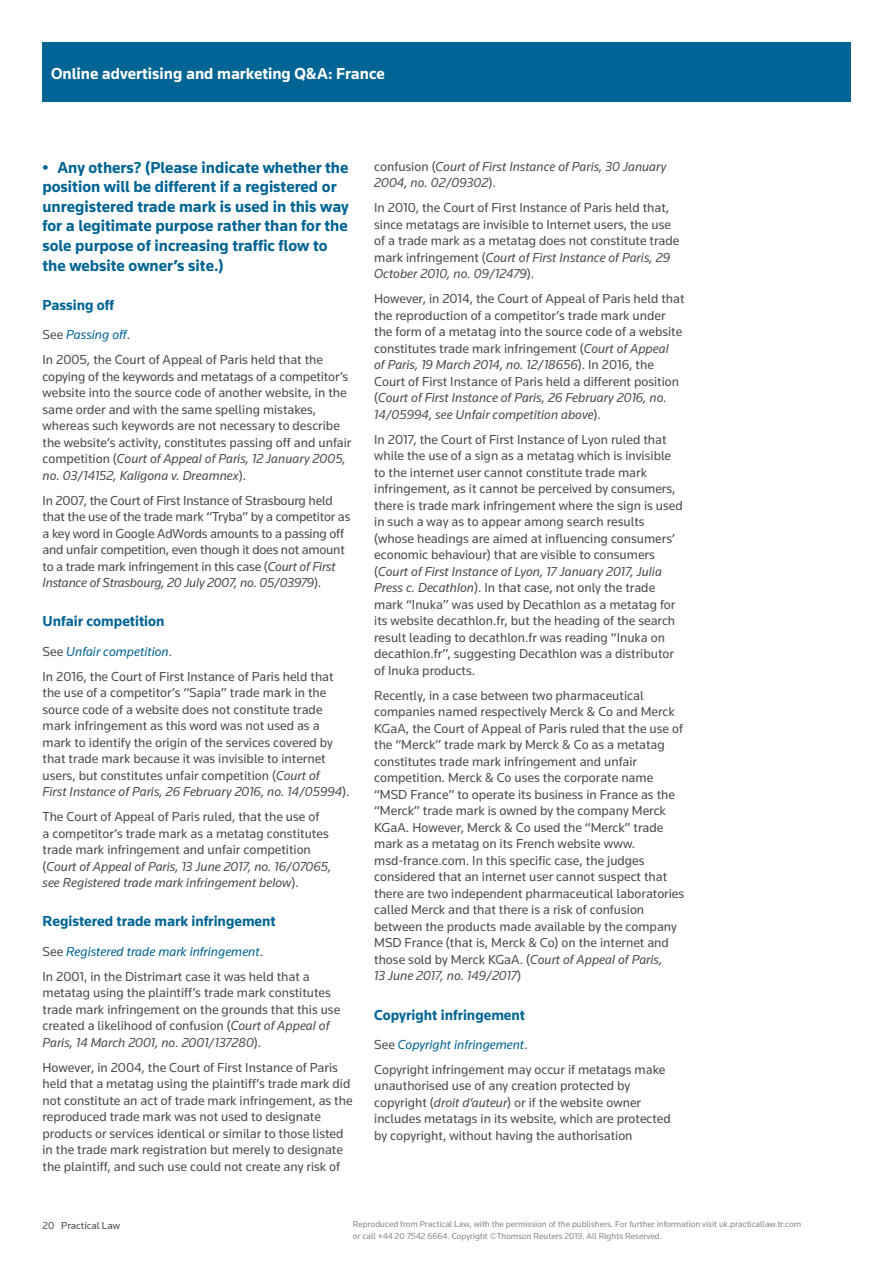
<style>
.page{position:relative;width:893px;height:1263px;background:#fff}
.page>*{position:absolute;margin:0;border:0;box-sizing:border-box;transform-origin:0 0}
.t1{font:700 16.5px/19.5px "Knowledge";color:#006494}
.t2{font:700 16.5px "Knowledge";color:#fff}
.t3{font:700 15px "Knowledge";color:#006494}
.t4{font:13.5px/16.5px "Knowledge";color:#4b4c4d}
.t5{font:italic 13.5px/16.5px "Knowledge";color:#4b4c4d}
.t6{font:10.5px "Knowledge";color:#4b4c4d}
.t7{font:9px/12px "Knowledge";letter-spacing:-.005em;color:#86888b}
.s1{font-style:italic;color:#006494}
.s2{font-style:italic}
.s3{font-style:normal}
</style>
<div class="page">
<div style="left:43px;top:43px;width:808px;height:59px;background:#006494"></div>
<p class="t2" style="left:51px;top:63px;width:335px">Online advertising and marketing Q&amp;A: France</p>
<p class="t1" style="left:43px;top:157px;width:308px">• Any others? (Please indicate whether the position will be different if a registered or unregistered trade mark is used in this way for a legitimate purpose rather than for the sole purpose of increasing traffic flow to the website owner’s site.)</p>
<p class="t3" style="left:43px;top:295px;width:73px">Passing off</p>
<p class="t4" style="left:43px;top:322px;width:282px;line-height:25px">See <span class="s1">Passing off</span>.<br>In 2005, the Court of Appeal of Paris held that the</p>
<p class="t4" style="left:43px;top:367px;width:310px">copying of the keywords and metatags of a competitor’s website into the source code of another website, in the same order and with the same spelling mistakes, whereas such keywords are not necessary to describe the website’s activity, constitutes passing off and unfair competition (<span class="s2">Court of Appeal of Paris, 12 January 2005, no. 03/14152, Kaligona v. Dreamnex</span>).</p>
<p class="t4" style="left:43px;top:491px;width:309px">In 2007, the Court of First Instance of Strasbourg held that the use of the trade mark “Tryba” by a competitor as a key word in Google AdWords amounts to a passing off and unfair competition, even though it does not amount to a trade mark infringement in this case (<span class="s2">Court of First Instance of Strasbourg, 20 July 2007, no. 05/03979</span>).</p>
<p class="t3" style="left:43px;top:612px;width:124px">Unfair competition</p>
<p class="t4" style="left:43px;top:638px;width:293px;line-height:25px">See <span class="s1">Unfair competition</span>.<br>In 2016, the Court of First Instance of Paris held that</p>
<p class="t4" style="left:43px;top:684px;width:309px">the use of a competitor’s “Sapia” trade mark in the source code of a website does not constitute trade mark infringement as this word was not used as a mark to identify the origin of the services covered by that trade mark because it was invisible to internet users, but constitutes unfair competition (<span class="s2">Court of<br>First Instance of Paris, 26 February 2016, no. 14/05994</span>).</p>
<p class="t4" style="left:43px;top:808px;width:290px">The Court of Appeal of Paris ruled, that the use of<br>a competitor’s trade mark as a metatag constitutes trade mark infringement and unfair competition (<span class="s2">Court of Appeal of Paris, 13 June 2017, no. 16/07065, see Registered trade mark infringement below</span>).</p>
<p class="t3" style="left:43px;top:912px;width:235px">Registered trade mark infringement</p>
<p class="t4" style="left:43px;top:938px;width:269px;line-height:25px">See <span class="s1">Registered trade mark infringement</span>.<br>In 2001, in the Distrimart case it was held that a</p>
<p class="t4" style="left:43px;top:984px;width:299px">metatag using the plaintiff’s trade mark constitutes trade mark infringement on the grounds that this use created a likelihood of confusion (<span class="s2">Court of Appeal of Paris, 14 March 2001, no. 2001/137280</span>).</p>
<p class="t4" style="left:43px;top:1059px;width:312px">However, in 2004, the Court of First Instance of Paris held that a metatag using the plaintiff’s trade mark did not constitute an act of trade mark infringement, as the reproduced trade mark was not used to designate products or services identical or similar to those listed in the trade mark registration but merely to designate the plaintiff, and such use could not create any risk of</p>
<p class="t5" style="left:374px;top:158px;width:294px"><span class="s3">confusion (</span>Court of First Instance of Paris, 30 January<br>2004, no. 02/09302<span class="s3">).</span></p>
<p class="t4" style="left:374px;top:199px;width:307px">In 2010, the Court of First Instance of Paris held that, since metatags are invisible to Internet users, the use of a trade mark as a metatag does not constitute trade mark infringement (<span class="s2">Court of First Instance of Paris, 29<br>October 2010, no. 09/12479</span>).</p>
<p class="t4" style="left:374px;top:290px;width:312px">However, in 2014, the Court of Appeal of Paris held that the reproduction of a competitor’s trade mark under the form of a metatag into the source code of a website constitutes trade mark infringement (<span class="s2">Court of Appeal<br>of Paris, 19 March 2014, no. 12/18656</span>). In 2016, the Court of First Instance of Paris held a different position (<span class="s2">Court of First Instance of Paris, 26 February 2016, no.<br>14/05994, see Unfair competition above</span>).</p>
<p class="t4" style="left:374px;top:431px;width:310px">In 2017, the Court of First Instance of Lyon ruled that while the use of a sign as a metatag which is invisible to the internet user cannot constitute trade mark infringement, as it cannot be perceived by consumers, there is trade mark infringement where the sign is used in such a way as to appear among search results (whose headings are aimed at influencing consumers’ economic behaviour) that are visible to consumers (<span class="s2">Court of First Instance of Lyon, 17 January 2017, Julia Press c. Decathlon</span>). In that case, not only the trade mark “Inuka” was used by Decathlon as a metatag for its website decathlon.fr, but the heading of the search result leading to decathlon.fr was reading “Inuka on decathlon.fr”, suggesting Decathlon was a distributor of Inuka products.</p>
<p class="t4" style="left:374px;top:687px;width:312px">Recently, in a case between two pharmaceutical companies named respectively Merck &amp; Co and Merck KGaA, the Court of Appeal of Paris ruled that the use of the “Merck” trade mark by Merck &amp; Co as a metatag constitutes trade mark infringement and unfair competition. Merck &amp; Co uses the corporate name “MSD France” to operate its business in France as the “Merck” trade mark is owned by the company Merck KGaA. However, Merck &amp; Co used the “Merck” trade mark as a metatag on its French website www. msd-france.com. In this specific case, the judges considered that an internet user cannot suspect that there are two independent pharmaceutical laboratories called Merck and that there is a risk of confusion between the products made available by the company MSD France (that is, Merck &amp; Co) on the internet and those sold by Merck KGaA. (<span class="s2">Court of Appeal of Paris,<br>13 June 2017, no. 149/2017</span>)</p>
<p class="t3" style="left:374px;top:1005px;width:152px">Copyright infringement</p>
<p class="t4" style="left:374px;top:1031px;width:293px;line-height:25px">See <span class="s1">Copyright infringement</span>.<br>Copyright infringement may occur if metatags make</p>
<p class="t4" style="left:374px;top:1077px;width:298px">unauthorised use of any creation protected by copyright (<span class="s2">droit d’auteur</span>) or if the website owner includes metatags in its website, which are protected by copyright, without having the authorisation</p>
<p class="t6" style="left:43px;top:1218px;width:79px">20 Practical Law</p>
<p class="t7" style="left:353px;top:1218px;width:450px">Reproduced from Practical Law, with the permission of the publishers. For further information visit uk.practicallaw.tr.com or call +44 20 7542 6664. Copyright ©Thomson Reuters 2019. All Rights Reserved.</p>
</div>
